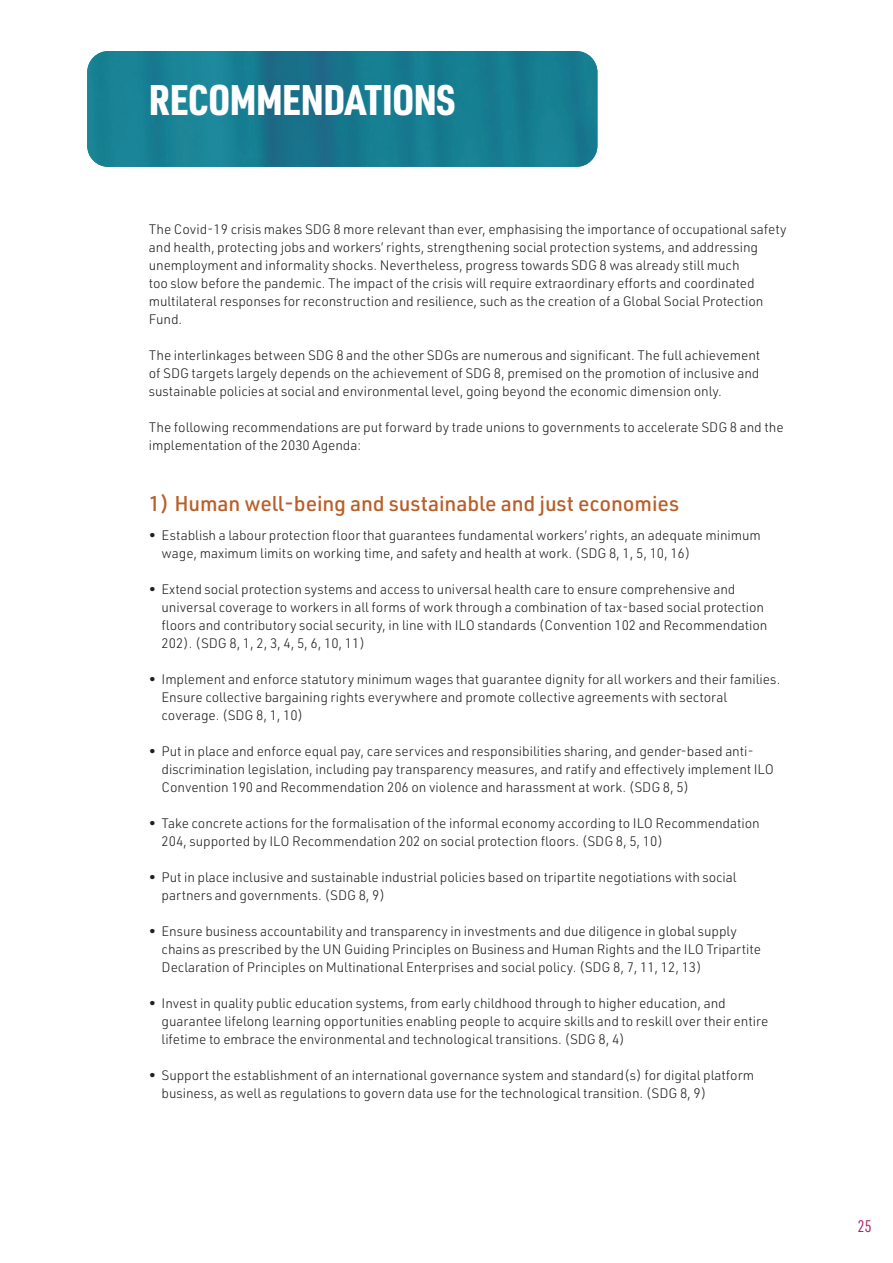
<style>
.page{position:relative;width:893px;height:1263px;background:#fff}
.page>*{position:absolute;margin:0;border:0;box-sizing:border-box;transform-origin:0 0}
.t1{font:900 42px "URWDIN Cond";letter-spacing:-.01em;color:#fff}
.t2{font:500 21px "URWDIN";letter-spacing:-.005em;color:#b95f29}
.t3{font:16.5px "URWDIN Cond";color:#ad256e}
.t4{font:300 13.5px/18px "URWDIN";letter-spacing:-.005em;color:#231f20}
</style>
<div class="page">
<img style="left:87px;top:51px;width:510px;height:116px">
<h1 class="t1" style="left:149px;top:71px;width:308px">RECOMMENDATIONS</h1>
<p class="t4" style="left:149px;top:220px;width:639px">The Covid-19 crisis makes SDG 8 more relevant than ever, emphasising the importance of occupational safety and health, protecting jobs and workers’ rights, strengthening social protection systems, and addressing unemployment and informality shocks. Nevertheless, progress towards SDG 8 was already still much<br>too slow before the pandemic. The impact of the crisis will require extraordinary efforts and coordinated multilateral responses for reconstruction and resilience, such as the creation of a Global Social Protection Fund.</p>
<p class="t4" style="left:149px;top:346px;width:613px;text-align:justify">The interlinkages between SDG 8 and the other SDGs are numerous and significant. The full achievement of SDG targets largely depends on the achievement of SDG 8, premised on the promotion of inclusive and sustainable policies at social and environmental level, going beyond the economic dimension only.</p>
<p class="t4" style="left:149px;top:418px;width:636px">The following recommendations are put forward by trade unions to governments to accelerate SDG 8 and the implementation of the 2030 Agenda:</p>
<h2 class="t2" style="left:149px;top:490px;width:532px">1) Human well-being and sustainable and just economies</h2>
<p class="t4" style="left:162px;top:526px;width:601px;text-indent:-13px">• Establish a labour protection floor that guarantees fundamental workers’ rights, an adequate minimum wage, maximum limits on working time, and safety and health at work. (SDG 8, 1, 5, 10, 16)</p>
<p class="t4" style="left:162px;top:580px;width:607px;text-indent:-13px">• Extend social protection systems and access to universal health care to ensure comprehensive and universal coverage to workers in all forms of work through a combination of tax-based social protection floors and contributory social security, in line with ILO standards (Convention 102 and Recommendation 202). (SDG 8, 1, 2, 3, 4, 5, 6, 10, 11)</p>
<p class="t4" style="left:162px;top:670px;width:620px;text-indent:-13px">• Implement and enforce statutory minimum wages that guarantee dignity for all workers and their families.<br>Ensure collective bargaining rights everywhere and promote collective agreements with sectoral coverage. (SDG 8, 1, 10)</p>
<p class="t4" style="left:162px;top:742px;width:614px;text-indent:-13px">• Put in place and enforce equal pay, care services and responsibilities sharing, and gender-based anti&shy;discrimination legislation, including pay transparency measures, and ratify and effectively implement ILO<br>Convention 190 and Recommendation 206 on violence and harassment at work. (SDG 8, 5)</p>
<p class="t4" style="left:162px;top:814px;width:600px;text-indent:-13px">• Take concrete actions for the formalisation of the informal economy according to ILO Recommendation<br>204, supported by ILO Recommendation 202 on social protection floors. (SDG 8, 5, 10)</p>
<p class="t4" style="left:162px;top:868px;width:577px;text-indent:-13px">• Put in place inclusive and sustainable industrial policies based on tripartite negotiations with social partners and governments. (SDG 8, 9)</p>
<p class="t4" style="left:162px;top:922px;width:601px;text-indent:-13px">• Ensure business accountability and transparency in investments and due diligence in global supply chains as prescribed by the UN Guiding Principles on Business and Human Rights and the ILO Tripartite<br>Declaration of Principles on Multinational Enterprises and social policy. (SDG 8, 7, 11, 12, 13)</p>
<p class="t4" style="left:162px;top:994px;width:608px;text-indent:-13px">• Invest in quality public education systems, from early childhood through to higher education, and guarantee lifelong learning opportunities enabling people to acquire skills and to reskill over their entire lifetime to embrace the environmental and technological transitions. (SDG 8, 4)</p>
<p class="t4" style="left:162px;top:1066px;width:594px;text-indent:-13px">• Support the establishment of an international governance system and standard(s) for digital platform business, as well as regulations to govern data use for the technological transition. (SDG 8, 9)</p>
<p class="t3" style="left:858px;top:1215px;width:15px">25</p>
</div>
